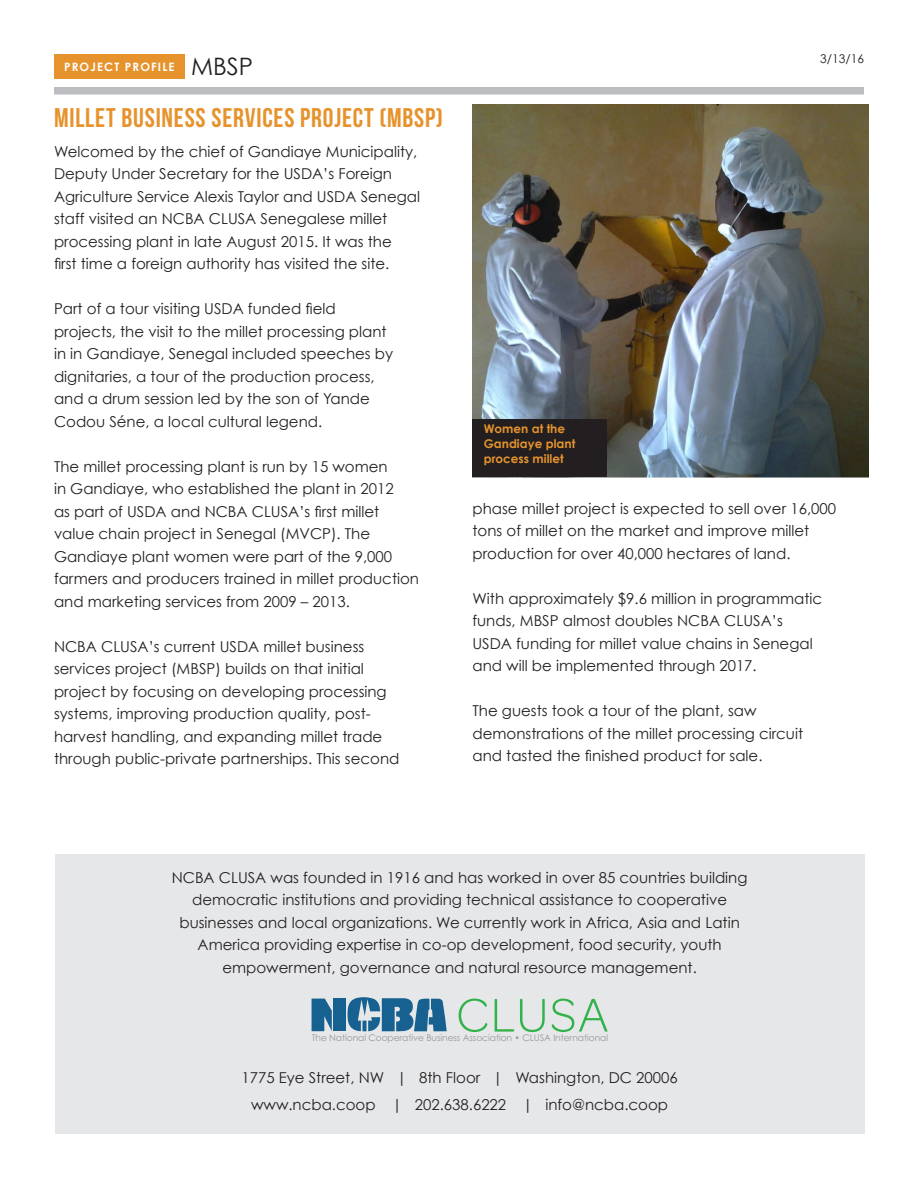
<style>
.page{position:relative;width:918px;height:1188px;background:#fff}
.page>*{position:absolute;margin:0;border:0;box-sizing:border-box;transform-origin:0 0}
.Bebas_Subhead_P{font:27px "Bebas Neue";letter-spacing:.03em;color:#e6932d}
.t1{font:24px "Century Gothic";color:#231f20}
.t2{font:15px/22.5px "Century Gothic";color:#231f20}
.t3{font:700 12px/15px "Century Gothic";color:#e6932d}
.t4{font:12px "Century Gothic";color:#231f20}
.t5{font:700 11.55px "Century Gothic";letter-spacing:.1em;color:#fff}
.t6{font:9.15px "Century Gothic";letter-spacing:-.01em;color:#98999d}
</style>
<div class="page">
<img style="left:472px;top:105px;width:396px;height:372px">
<div style="left:54px;top:87px;width:810px;height:7px;background:#bcbdc0"></div>
<div style="left:54px;top:54px;width:131px;height:25px;background:#e6932d"></div>
<div style="left:472px;top:419px;width:136px;height:58px;background:#231f20"></div>
<div style="left:55px;top:854px;width:810px;height:280px;background:#e6e7e9"></div>
<svg style="left:312px;top:999px;width:20px;height:32px"></svg>
<div style="left:333px;top:999px;width:13px;height:32px;background:#176191"></div>
<svg style="left:348px;top:997px;width:99px;height:34px"></svg>
<svg style="left:459px;top:999px;width:28px;height:33px"></svg>
<svg style="left:495px;top:999px;width:19px;height:33px"></svg>
<svg style="left:520px;top:999px;width:25px;height:33px"></svg>
<svg style="left:552px;top:999px;width:56px;height:33px"></svg>
<p class="t1" style="left:191px;top:52px;width:63px">MBSP</p>
<p class="t4" style="left:820px;top:51px;width:45px">3/13/16</p>
<p class="t5" style="left:64px;top:59px;width:112px">PROJECT PROFILE</p>
<p class="Bebas_Subhead_P" style="left:54px;top:103px;width:390px">MILLET BUSINESS SERVICES PROJECT (MBSP)</p>
<p class="t2" style="left:54px;top:140px;width:368px">Welcomed by the chief of Gandiaye Municipality, Deputy Under Secretary for the USDA’s Foreign Agriculture Service Alexis Taylor and USDA Senegal staff visited an NCBA CLUSA Senegalese millet processing plant in late August 2015. It was the<br>first time a foreign authority has visited the site.</p>
<p class="t2" style="left:54px;top:297px;width:341px">Part of a tour visiting USDA funded field projects, the visit to the millet processing plant in in Gandiaye, Senegal included speeches by dignitaries, a tour of the production process, and a drum session led by the son of Yande Codou Séne, a local cultural legend.</p>
<p class="t2" style="left:54px;top:455px;width:367px">The millet processing plant is run by 15 women<br>in Gandiaye, who established the plant in 2012<br>as part of USDA and NCBA CLUSA’s first millet value chain project in Senegal (MVCP). The Gandiaye plant women were part of the 9,000 farmers and producers trained in millet production and marketing services from 2009 – 2013.</p>
<p class="t2" style="left:54px;top:635px;width:347px">NCBA CLUSA’s current USDA millet business services project (MBSP) builds on that initial project by focusing on developing processing systems, improving production quality, post&shy;harvest handling, and expanding millet trade through public-private partnerships. This second</p>
<p class="t3" style="left:484px;top:421px;width:93px">Women at the<br>Gandiaye plant process millet</p>
<p class="t2" style="left:472px;top:497px;width:365px">phase millet project is expected to sell over 16,000 tons of millet on the market and improve millet production for over 40,000 hectares of land.</p>
<p class="t2" style="left:472px;top:587px;width:351px">With approximately $9.6 million in programmatic funds, MBSP almost doubles NCBA CLUSA’s USDA funding for millet value chains in Senegal and will be implemented through 2017.</p>
<p class="t2" style="left:472px;top:700px;width:332px">The guests took a tour of the plant, saw demonstrations of the millet processing circuit and tasted the finished product for sale.</p>
<p class="t2" style="left:172px;top:866px;width:577px;text-align:center">NCBA CLUSA was founded in 1916 and has worked in over 85 countries building democratic institutions and providing technical assistance to cooperative businesses and local organizations. We currently work in Africa, Asia and Latin America providing expertise in co-op development, food security, youth empowerment, governance and natural resource management.</p>
<p class="t6" style="left:312px;top:1033px;width:298px">The National Cooperative Business Association • CLUSA International</p>
<p class="t2" style="left:241px;top:1066px;width:438px">1775 Eye Street, NW | 8th Floor | Washington, DC 20006</p>
<p class="t2" style="left:251px;top:1093px;width:419px">www.ncba.coop | 202.638.6222 | info@ncba.coop</p>
</div>
